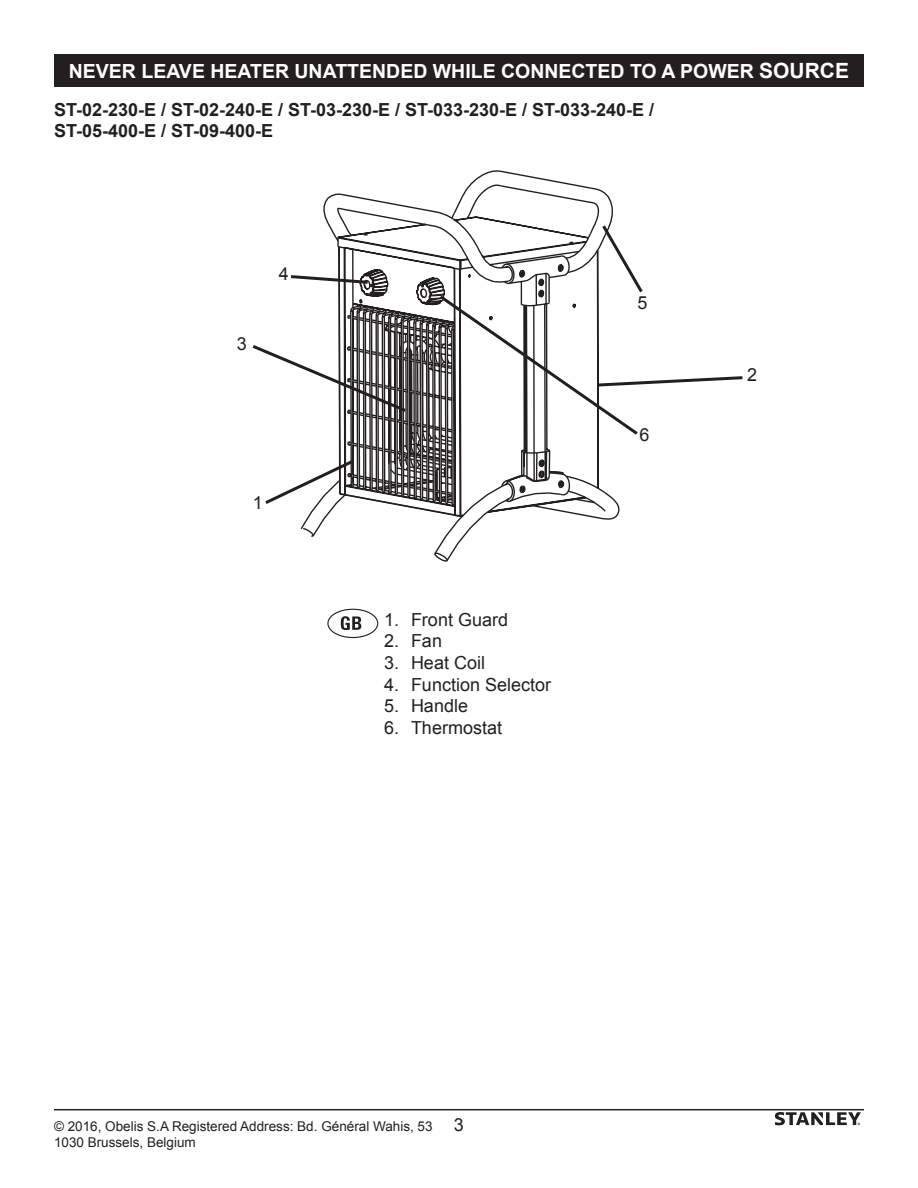
<style>
.page{position:relative;width:918px;height:1188px;background:#fff}
.page>*{position:absolute;margin:0;border:0;box-sizing:border-box;transform-origin:0 0}
.t1{font:700 19.5px "Arial";color:#fff}
.t2{font:700 18px "Arial";color:#231f20}
.Body_Header{font:18px "Arial";color:#231f20}
.t3{font:13.5px/16.2px "Arial";color:#231f20}
.s1{font-size:21px}
</style>
<div class="page">
<hr style="left:54px;top:1109px;width:810px;height:1px;background:#231f20">
<svg style="left:775px;top:1112px;width:86px;height:13px"></svg>
<div style="left:54px;top:54px;width:810px;height:32px;background:#231f20"></div>
<div style="left:327px;top:609px;width:51px;height:29px;border:1px solid #231f20;border-radius:50%"></div>
<svg style="left:341px;top:616px;width:20px;height:14px"></svg>
<svg style="left:323px;top:170px;width:282px;height:350px"></svg>
<svg style="left:301px;top:438px;width:299px;height:124px"></svg>
<svg style="left:265px;top:457px;width:92px;height:50px"></svg>
<svg style="left:252px;top:222px;width:491px;height:216px"></svg>
<p class="t1" style="left:69px;top:58px;width:782px">NEVER LEAVE HEATER UNATTENDED WHILE CONNECTED TO A POWER <span class="s1">SOURCE</span></p>
<p class="t2" style="left:54px;top:97px;width:602px">ST-02-230-E / ST-02-240-E / ST-03-230-E / ST-033-230-E / ST-033-240-E /</p>
<p class="t2" style="left:54px;top:119px;width:221px">ST-05-400-E / ST-09-400-E</p>
<p class="Body_Header" style="left:237px;top:332px;width:12px">3</p>
<p class="Body_Header" style="left:279px;top:262px;width:12px">4</p>
<p class="Body_Header" style="left:253px;top:491px;width:12px">1</p>
<p class="Body_Header" style="left:384px;top:608px;width:126px">1. Front Guard</p>
<p class="Body_Header" style="left:384px;top:629px;width:60px">2. Fan</p>
<p class="Body_Header" style="left:384px;top:651px;width:103px">3. Heat Coil</p>
<p class="Body_Header" style="left:384px;top:672px;width:169px">4. Function Selector</p>
<p class="Body_Header" style="left:384px;top:694px;width:86px">5. Handle</p>
<p class="Body_Header" style="left:384px;top:716px;width:120px">6. Thermostat</p>
<p class="Body_Header" style="left:638px;top:290px;width:12px">5</p>
<p class="Body_Header" style="left:639px;top:423px;width:12px">6</p>
<p class="Body_Header" style="left:747px;top:363px;width:12px">2</p>
<p class="t3" style="left:54px;top:1118px;width:380px">© 2016, Obelis S.A Registered Address: Bd. Général Wahis, 53<br>1030 Brussels, Belgium</p>
<p class="Body_Header" style="left:454px;top:1113px;width:12px">3</p>
</div>
